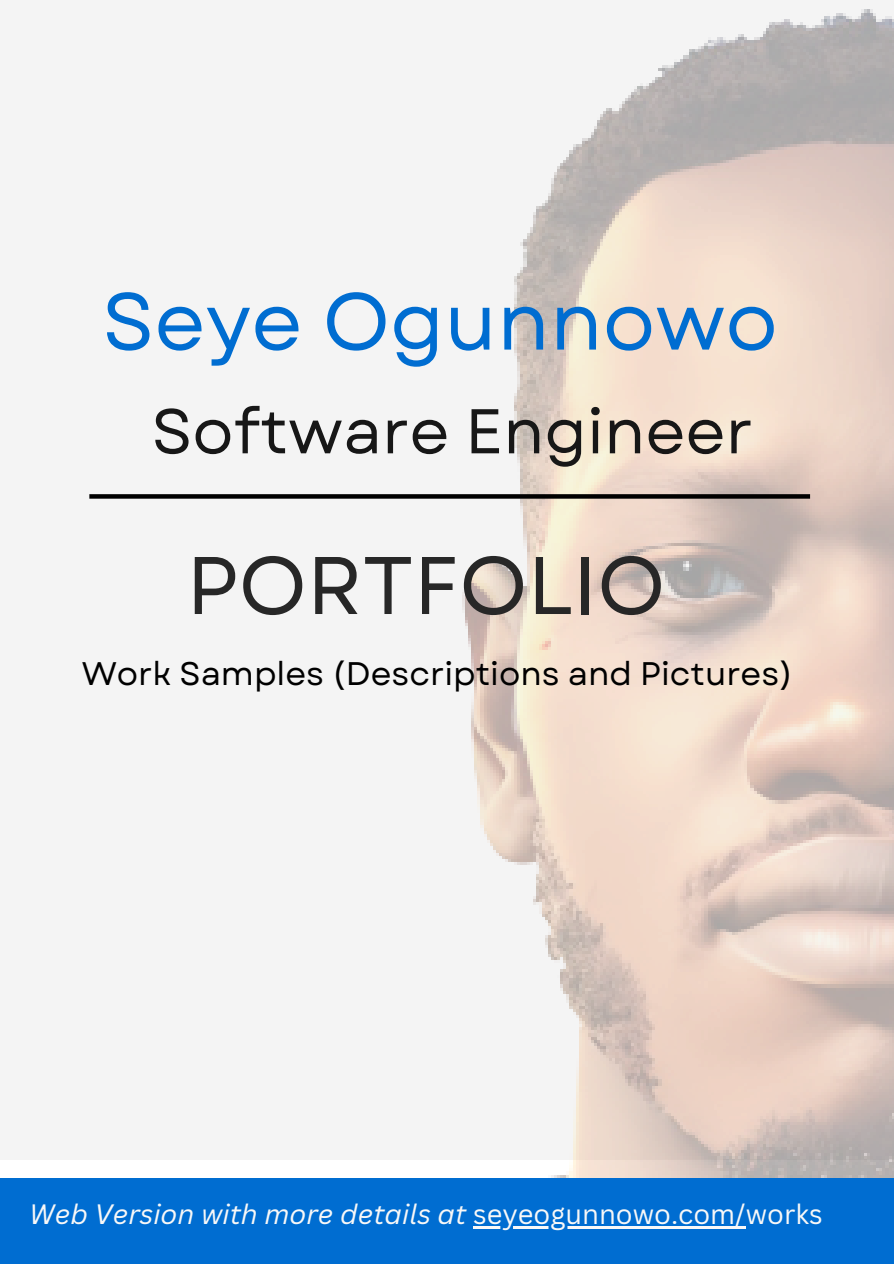
<style>
.page{position:relative;width:894px;height:1264px;background:#fff}
.page>*{position:absolute;margin:0;border:0;box-sizing:border-box;transform-origin:0 0}
.t1{font:81.45px "Garet";color:#272727}
.t2{font:80.4px "Garet";color:#006dd1}
.t3{font:63px "Garet";color:#171717}
.t4{font:32.7px "Garet";color:#000}
.t5{font:italic 27.3px "Canva Sans";color:#f8f8f8}
.s1{font-style:normal}
</style>
<div class="page">
<div style="left:0;top:0;width:893px;height:1159px;background:#f4f4f4"></div>
<img style="left:98px;top:9px;width:795px;height:1168px">
<div style="left:0;top:1177px;width:893px;height:86px;background:#006dd1"></div>
<hr style="left:473px;top:1226px;width:272px;height:2px;background:#f8f8f8">
<svg style="left:89px;top:494px;width:720px;height:4px;background:#0a0a09"></svg>
<h1 class="t2" style="left:102px;top:263px;width:677px">Seye Ogunnowo</h1>
<p class="t3" style="left:151px;top:386px;width:602px">Software Engineer</p>
<h3 class="t1" style="left:186px;top:527px;width:480px">PORTFOLIO</h3>
<h2 class="t4" style="left:82px;top:650px;width:712px">Work Samples (Descriptions and Pictures)</h2>
<h4 class="t5" style="left:29px;top:1194px;width:794px">Web Version with more details at <span class="s1">seyeogunnowo.com/works</span></h4>
</div>
